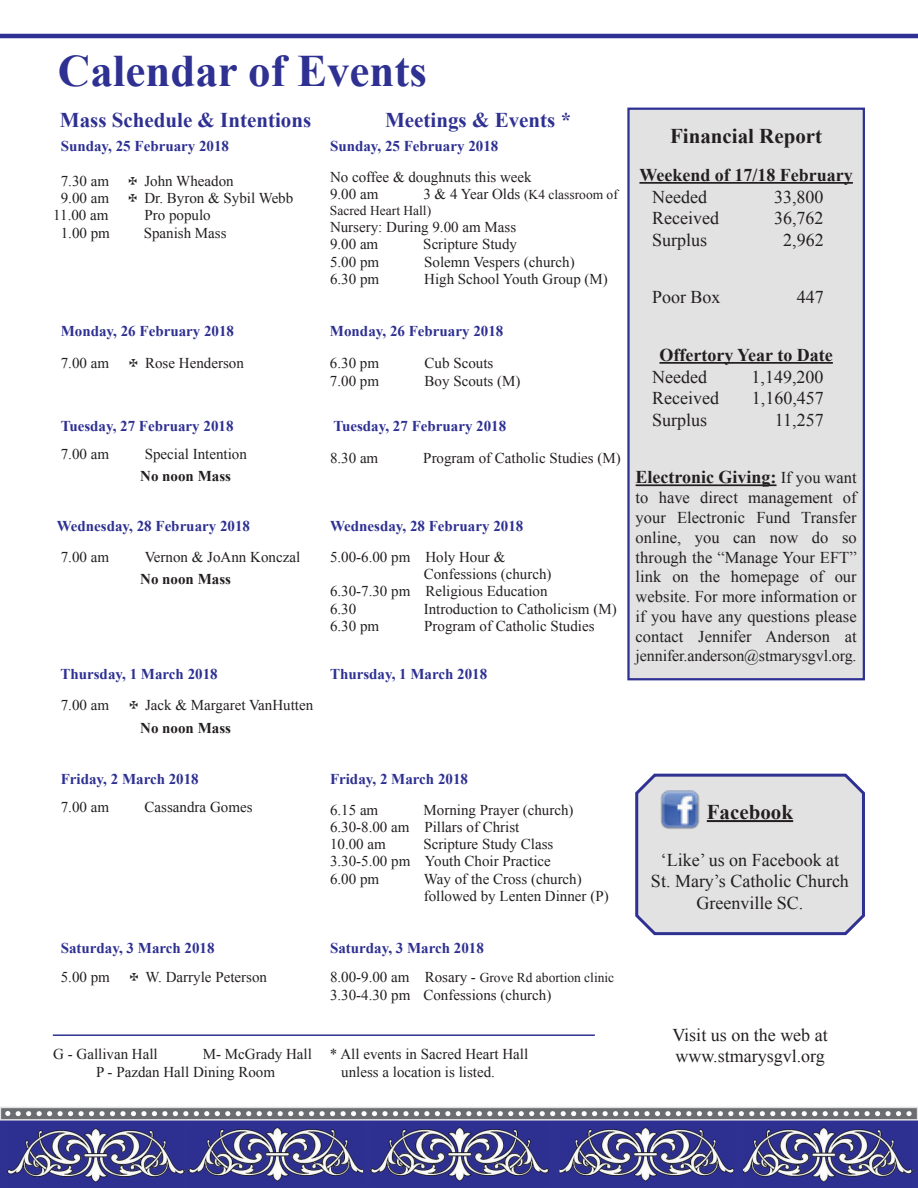
<style>
.page{position:relative;width:918px;height:1188px;background:#fff}
.page>*{position:absolute;margin:0;border:0;box-sizing:border-box;transform-origin:0 0}
.t1{font:700 45px "Times New Roman";color:#2e3092}
.t2{font:700 21px "Times New Roman";color:#2e3092}
.t3{font:700 21px "Times New Roman";color:#231f20}
.t4{font:18px/21.6px "Times New Roman";color:#231f20;text-align:center}
.t5{font:700 18px "Times New Roman";color:#231f20}
.t6{font:16.5px/19.8px "Times New Roman";color:#231f20;text-align:justify}
.t7{font:16.05px "Times New Roman";letter-spacing:-.01em;color:#231f20}
.t8{font:15px/17.2px "Times New Roman";color:#231f20}
.t9{font:700 15px "Times New Roman";color:#2e3092}
.t10{font:700 15px "Times New Roman";color:#231f20}
.t11{font:13.5px/15.5px "Times New Roman";color:#231f20}
.s1{font-family:"Monotype Sorts"}
.s2{font-size:15px}
.s3{font-weight:700}
.s4{font-weight:400;font-size:16.5px}
</style>
<div class="page">
<div style="left:1px;top:1121px;width:916px;height:67px;background:#2e3092"></div>
<img style="left:7px;top:1123px;width:178px;height:65px">
<img style="left:16px;top:1187px;width:168px;height:1px">
<img style="left:189px;top:1123px;width:173px;height:64px">
<img style="left:193px;top:1187px;width:174px;height:1px">
<img style="left:371px;top:1123px;width:178px;height:65px">
<img style="left:559px;top:1123px;width:175px;height:64px">
<img style="left:551px;top:1187px;width:174px;height:1px">
<img style="left:744px;top:1123px;width:169px;height:65px">
<img style="left:734px;top:1187px;width:169px;height:1px">
<svg style="left:0;top:1107px;width:918px;height:14px;background:#94959a"></svg>
<hr style="left:0;top:34px;width:918px;height:4px;background:#2e3092">
<svg style="left:635px;top:773px;width:230px;height:163px;background:#d6d6dc"></svg>
<img style="left:660px;top:790px;width:39px;height:39px">
<hr style="left:53px;top:1034px;width:542px;height:2px;background:#2e3092">
<div style="left:628px;top:109px;width:236px;height:570px;background:#e2e2e2"></div>
<hr style="left:639px;top:182px;width:214px;height:2px;background:#231f20">
<hr style="left:659px;top:362px;width:174px;height:2px;background:#231f20">
<hr style="left:636px;top:484px;width:141px;height:2px;background:#231f20">
<div style="left:627px;top:108px;width:238px;height:572px;border:2px solid #2e3092"></div>
<h1 class="t1" style="left:58px;top:40px;width:371px">Calendar of Events</h1>
<h2 class="t2" style="left:60px;top:106px;width:253px">Mass Schedule &amp; Intentions</h2>
<h2 class="t2" style="left:385px;top:106px;width:188px">Meetings &amp; Events *</h2>
<p class="t9" style="left:61px;top:136px;width:170px">Sunday, 25 February 2018</p>
<p class="t8" style="left:61px;top:172px;width:50px">7.30 am</p>
<p class="t8" style="left:129px;top:172px;width:107px"><span class="s1">@</span> John Wheadon</p>
<p class="t8" style="left:61px;top:189px;width:50px">9.00 am</p>
<p class="t8" style="left:129px;top:189px;width:166px"><span class="s1">@</span> Dr. Byron &amp; Sybil Webb</p>
<p class="t8" style="left:53px;top:207px;width:57px">11.00 am</p>
<p class="t8" style="left:145px;top:207px;width:68px">Pro populo</p>
<p class="t8" style="left:61px;top:224px;width:51px">1.00 pm</p>
<p class="t8" style="left:144px;top:224px;width:84px">Spanish Mass</p>
<p class="t9" style="left:330px;top:136px;width:170px">Sunday, 25 February 2018</p>
<p class="t8" style="left:330px;top:168px;width:203px">No coffee &amp; doughnuts this week<br>9.00 am</p>
<p class="t11" style="left:330px;top:187px;width:289px;text-indent:93px"><span class="s2">3 &amp; 4 Year Olds</span> (K4 classroom of<br>Sacred Heart Hall)</p>
<p class="t8" style="left:330px;top:218px;width:188px">Nursery: During 9.00 am Mass<br>9.00 am</p>
<p class="t8" style="left:423px;top:236px;width:95px">Scripture Study</p>
<p class="t9" style="left:61px;top:321px;width:175px">Monday, 26 February 2018</p>
<p class="t8" style="left:61px;top:354px;width:50px">7.00 am</p>
<p class="t8" style="left:129px;top:354px;width:116px"><span class="s1">@</span> Rose Henderson</p>
<p class="t9" style="left:61px;top:416px;width:174px">Tuesday, 27 February 2018</p>
<p class="t8" style="left:61px;top:445px;width:50px">7.00 am</p>
<p class="t8" style="left:145px;top:445px;width:104px">Special Intention</p>
<p class="t10" style="left:140px;top:466px;width:92px">No noon Mass</p>
<p class="t9" style="left:57px;top:515px;width:195px">Wednesday, 28 February 2018</p>
<p class="t8" style="left:61px;top:548px;width:50px">7.00 am</p>
<p class="t8" style="left:145px;top:548px;width:157px">Vernon &amp; JoAnn Konczal</p>
<p class="t10" style="left:140px;top:569px;width:92px">No noon Mass</p>
<p class="t9" style="left:60px;top:664px;width:159px">Thursday, 1 March 2018</p>
<p class="t8" style="left:61px;top:696px;width:50px">7.00 am</p>
<p class="t8" style="left:140px;top:694px;width:175px;line-height:22.5px;text-indent:-11px"><span class="s1">@</span> Jack &amp; Margaret VanHutten<br><span class="s3">No noon Mass</span></p>
<p class="t8" style="left:330px;top:253px;width:51px">5.00 pm</p>
<p class="t8" style="left:424px;top:253px;width:152px">Solemn Vespers (church)</p>
<p class="t8" style="left:330px;top:270px;width:51px">6.30 pm</p>
<p class="t8" style="left:424px;top:270px;width:185px">High School Youth Group (M)</p>
<p class="t9" style="left:330px;top:320px;width:175px">Monday, 26 February 2018</p>
<p class="t8" style="left:330px;top:354px;width:51px">6.30 pm</p>
<p class="t8" style="left:425px;top:354px;width:70px">Cub Scouts</p>
<p class="t8" style="left:330px;top:372px;width:51px">7.00 pm</p>
<p class="t8" style="left:425px;top:372px;width:97px">Boy Scouts (M)</p>
<p class="t9" style="left:333px;top:415px;width:174px">Tuesday, 27 February 2018</p>
<p class="t8" style="left:330px;top:449px;width:50px">8.30 am</p>
<p class="t8" style="left:423px;top:449px;width:199px">Program of Catholic Studies (M)</p>
<p class="t9" style="left:330px;top:515px;width:195px">Wednesday, 28 February 2018</p>
<p class="t8" style="left:330px;top:548px;width:177px">5.00-6.00 pm Holy Hour &amp;</p>
<p class="t8" style="left:424px;top:565px;width:129px">Confessions (church)</p>
<p class="t8" style="left:330px;top:582px;width:219px">6.30-7.30 pm Religious Education</p>
<p class="t8" style="left:330px;top:600px;width:28px">6.30</p>
<p class="t8" style="left:424px;top:600px;width:194px">Introduction to Catholicism (M)</p>
<p class="t8" style="left:330px;top:617px;width:51px">6.30 pm</p>
<p class="t8" style="left:424px;top:617px;width:172px">Program of Catholic Studies</p>
<p class="t9" style="left:330px;top:664px;width:159px">Thursday, 1 March 2018</p>
<h2 class="t3" style="left:670px;top:122px;width:154px">Financial Report</h2>
<p class="t5" style="left:639px;top:162px;width:215px">Weekend of 17/18 February</p>
<p class="t4" style="left:652px;top:185px;width:56px">Needed</p>
<p class="t4" style="left:774px;top:185px;width:51px">33,800</p>
<p class="t4" style="left:652px;top:207px;width:68px">Received</p>
<p class="t4" style="left:774px;top:207px;width:51px">36,762</p>
<p class="t4" style="left:652px;top:229px;width:57px">Surplus</p>
<p class="t4" style="left:783px;top:229px;width:42px">2,962</p>
<p class="t4" style="left:652px;top:286px;width:70px">Poor Box</p>
<p class="t4" style="left:797px;top:286px;width:28px">447</p>
<p class="t5" style="left:659px;top:342px;width:175px">Offertory Year to Date</p>
<p class="t4" style="left:652px;top:365px;width:56px">Needed</p>
<p class="t4" style="left:752px;top:365px;width:73px">1,149,200</p>
<p class="t4" style="left:652px;top:387px;width:68px">Received</p>
<p class="t4" style="left:752px;top:387px;width:73px">1,160,457</p>
<p class="t4" style="left:652px;top:409px;width:57px">Surplus</p>
<p class="t4" style="left:775px;top:409px;width:50px">11,257</p>
<p class="t5" style="left:636px;top:465px;width:223px">Electronic Giving: <span class="s4">If you want</span></p>
<p class="t6" style="left:636px;top:487px;width:223px">to have direct management of your Electronic Fund Transfer online, you can now do so through the “Manage Your EFT” link on the homepage of our website. For more information or if you have any questions please contact Jennifer Anderson at</p>
<p class="t7" style="left:636px;top:645px;width:223px">jennifer.anderson@stmarysgvl.org.</p>
<p class="t9" style="left:61px;top:768px;width:140px">Friday, 2 March 2018</p>
<p class="t8" style="left:61px;top:798px;width:50px">7.00 am</p>
<p class="t8" style="left:145px;top:798px;width:109px">Cassandra Gomes</p>
<p class="t9" style="left:61px;top:938px;width:155px">Saturday, 3 March 2018</p>
<p class="t8" style="left:61px;top:968px;width:51px">5.00 pm</p>
<p class="t8" style="left:130px;top:968px;width:139px"><span class="s1">@</span> W. Darryle Peterson</p>
<p class="t9" style="left:330px;top:768px;width:140px">Friday, 2 March 2018</p>
<p class="t8" style="left:330px;top:801px;width:50px">6.15 am</p>
<p class="t8" style="left:330px;top:801px;width:245px;text-indent:94px">Morning Prayer (church)<br>6.30-8.00 am Pillars of Christ<br>10.00 am</p>
<p class="t8" style="left:330px;top:835px;width:225px;text-indent:93px">Scripture Study Class<br>3.30-5.00 pm Youth Choir Practice<br>6.00 pm</p>
<p class="t8" style="left:424px;top:870px;width:186px">Way of the Cross (church) followed by Lenten Dinner (P)</p>
<p class="t9" style="left:330px;top:938px;width:155px">Saturday, 3 March 2018</p>
<p class="t11" style="left:330px;top:969px;width:286px"><span class="s2">8.00-9.00 am Rosary -</span> Grove Rd abortion clinic</p>
<p class="t8" style="left:330px;top:986px;width:223px">3.30-4.30 pm Confessions (church)</p>
<p class="t8" style="left:53px;top:1045px;width:106px">G - Gallivan Hall</p>
<p class="t8" style="left:96px;top:1044px;width:217px;line-height:18px;text-indent:107px">M- McGrady Hall<br>P - Pazdan Hall Dining Room</p>
<p class="t8" style="left:341px;top:1044px;width:189px;line-height:18px;text-indent:-11px">* All events in Sacred Heart Hall unless a location is listed.</p>
<h2 class="t3" style="left:707px;top:797px;width:88px">Facebook</h2>
<p class="t4" style="left:651px;top:848px;width:199px">‘Like’ us on Facebook at<br>St. Mary’s Catholic Church<br>Greenville SC.</p>
<p class="t4" style="left:672px;top:1024px;width:157px;text-align:left">Visit us on the web at www.stmarysgvl.org</p>
</div>
